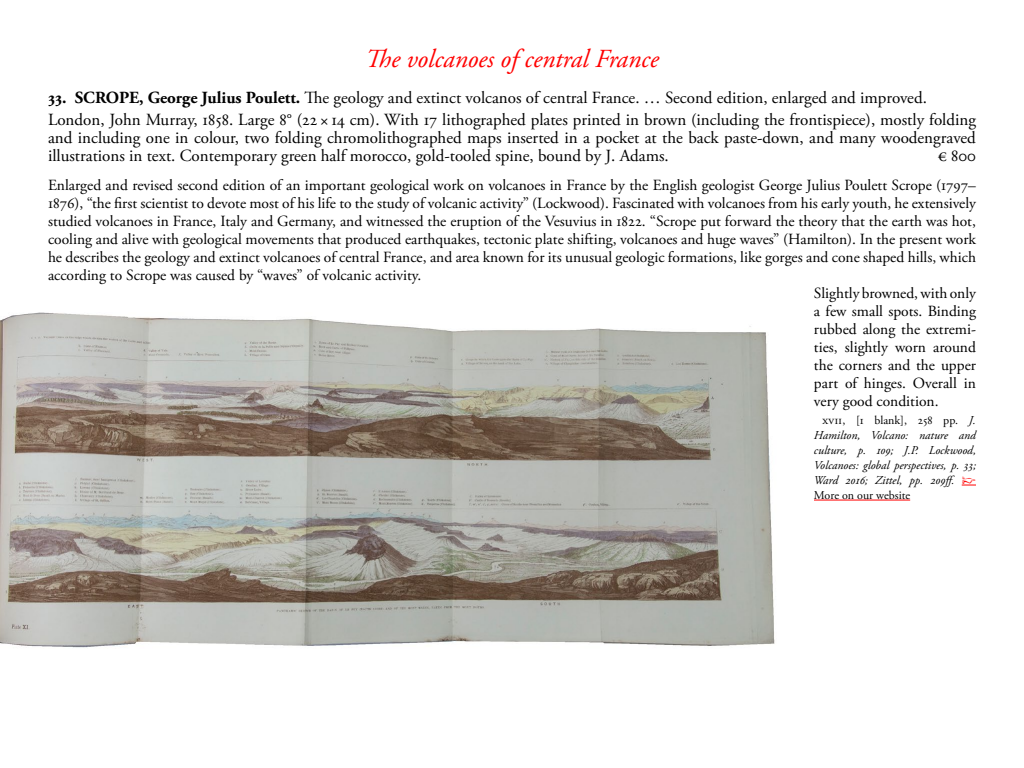
<style>
.page{position:relative;width:1024px;height:768px;background:#fff}
.page>*{position:absolute;margin:0;border:0;box-sizing:border-box;transform-origin:0 0}
.t1{font:italic 26px "Adobe Garamond Pro";color:#f00}
.t2{font:17px/22px "Adobe Garamond Pro";color:#000}
.t3{font:15.5px "Adobe Garamond Pro";color:#000}
.t4{font:italic 12px/15px "Adobe Garamond Pro";color:#000;text-align:justify}
.s1{font-weight:700}
.s2{font-style:normal}
.s3{font-family:"IM FELL English PRO Roman";font-style:normal;color:#f00}
</style>
<div class="page">
<svg style="left:962px;top:485px;width:14px;height:1px"></svg>
<hr style="left:814px;top:500px;width:96px;height:1px;background:#f00">
<img style="left:0;top:312px;width:775px;height:336px">
<h1 class="t1" style="left:365px;top:43px;width:295px">The volcanoes of central France</h1>
<p class="t2" style="left:48px;top:87px;width:930px"><span class="s1">33. SCROPE, George Julius Poulett.</span> The geology and extinct volcanos of central France. … Second edition, enlarged and improved.<br>London, John Murray, 1858. Large 8° (22 × 14 cm). With 17 lithographed plates printed in brown (including the frontispiece), mostly folding</p>
<p class="t2" style="left:48px;top:129px;width:929px;line-height:18px">and including one in colour, two folding chromolithographed maps inserted in a pocket at the back paste-down, and many woodengraved illustrations in text. Contemporary green half morocco, gold-tooled spine, bound by J. Adams.</p>
<p class="t2" style="left:938px;top:145px;width:40px">€ 800</p>
<p class="t3" style="left:48px;top:176px;width:930px">Enlarged and revised second edition of an important geological work on volcanoes in France by the English geologist George Julius Poulett Scrope (1797–</p>
<p class="t3" style="left:48px;top:194px;width:930px">1876), “the first scientist to devote most of his life to the study of volcanic activity” (Lockwood). Fascinated with volcanoes from his early youth, he extensively</p>
<p class="t3" style="left:48px;top:212px;width:929px">studied volcanoes in France, Italy and Germany, and witnessed the eruption of the Vesuvius in 1822. “Scrope put forward the theory that the earth was hot,</p>
<p class="t3" style="left:48px;top:230px;width:930px">cooling and alive with geological movements that produced earthquakes, tectonic plate shifting, volcanoes and huge waves” (Hamilton). In the present work</p>
<p class="t3" style="left:48px;top:248px;width:930px">he describes the geology and extinct volcanoes of central France, and area known for its unusual geologic formations, like gorges and cone shaped hills, which</p>
<p class="t3" style="left:48px;top:266px;width:375px">according to Scrope was caused by “waves” of volcanic activity.</p>
<p class="t3" style="left:814px;top:284px;width:164px">Slightly browned, with only</p>
<p class="t3" style="left:814px;top:302px;width:164px">a few small spots. Binding</p>
<p class="t3" style="left:814px;top:320px;width:164px">rubbed along the extremi-</p>
<p class="t3" style="left:814px;top:338px;width:164px">ties, slightly worn around</p>
<p class="t3" style="left:814px;top:356px;width:163px">the corners and the upper</p>
<p class="t3" style="left:814px;top:374px;width:163px">part of hinges. Overall in</p>
<p class="t3" style="left:814px;top:392px;width:126px">very good condition.</p>
<p class="t4" style="left:814px;top:413px;width:164px;text-indent:9px"><span class="s2">XVII, [1 blank], 258 pp.</span> J.<br>Hamilton, Volcano: nature and culture, p. 109; J.P. Lockwood, Volcanoes: global perspectives, p. 33; Ward 2016; Zittel, pp. 209ff. <span class="s3">☞ </span><span class="s2">More on our website</span></p>
</div>
